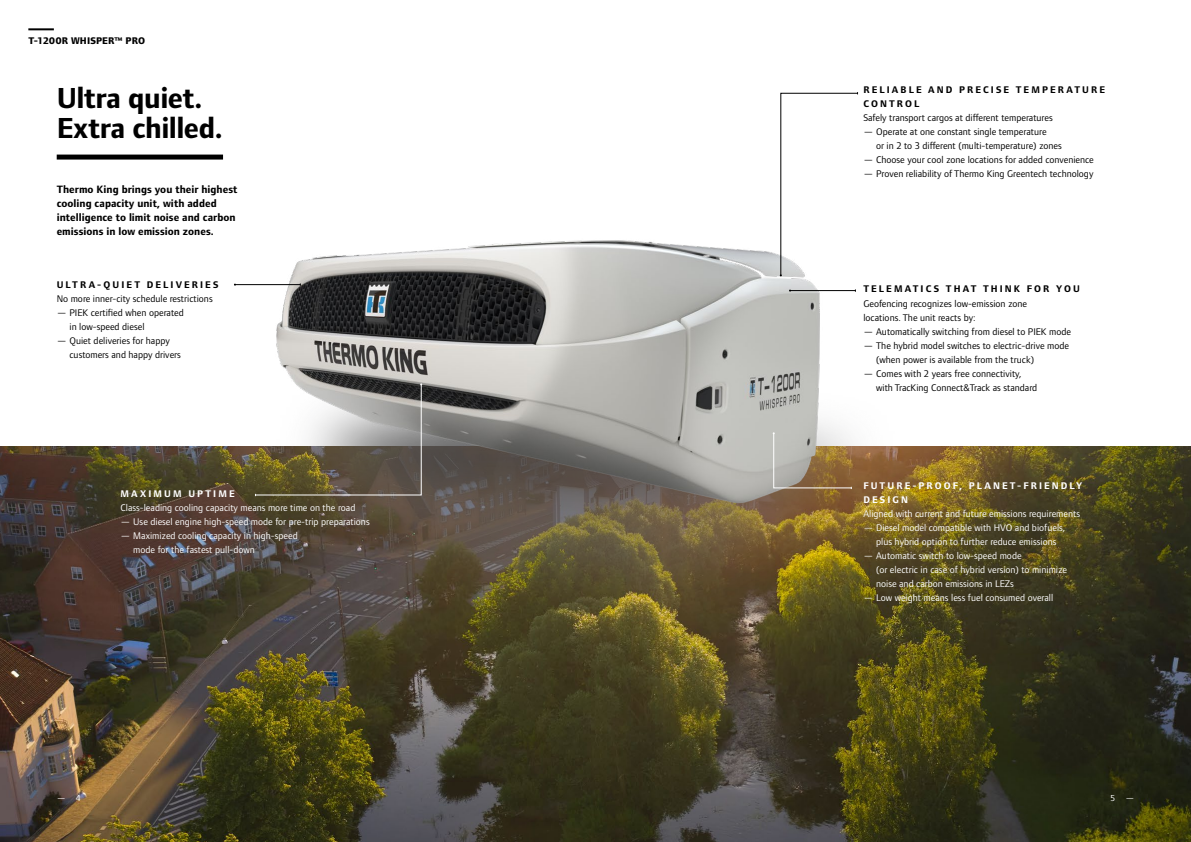
<style>
.page{position:relative;width:1191px;height:842px;background:#fff}
.page>*{position:absolute;margin:0;border:0;box-sizing:border-box;transform-origin:0 0}
.t1{font:700 30px/30px "Foundry Form Sans";letter-spacing:-.015em;color:#000}
.t2{font:700 11px/14px "Foundry Form Sans";letter-spacing:.005em;color:#000}
.t3{font:10px/14px "Foundry Form Sans";color:#000}
.t4{font:10px/14px "Foundry Form Sans";color:#fff}
.t5{font:700 10px/14px "Foundry Form Sans";letter-spacing:.21em;color:#000}
.t6{font:700 10px/14px "Foundry Form Sans";letter-spacing:.21em;color:#fff}
.t7{font:800 10px "Foundry Form Sans";letter-spacing:.005em;color:#000}
.t8{font:9px "Foundry Form Sans";color:#fff}
</style>
<div class="page">
<img style="left:0;top:446px;width:1191px;height:396px">
<img style="left:208px;top:92px;width:902px;height:546px">
<hr style="left:28px;top:28px;width:26px;height:2px;background:#000">
<div style="left:57px;top:155px;width:166px;height:5px;background:#000"></div>
<svg style="left:780px;top:92px;width:78px;height:184px"></svg>
<svg style="left:772px;top:432px;width:80px;height:57px;background:#ae9f88"></svg>
<hr style="left:790px;top:290px;width:65px;height:1px;background:#000">
<svg style="left:255px;top:383px;width:167px;height:113px"></svg>
<hr style="left:235px;top:284px;width:65px;height:1px;background:#000">
<p class="t7" style="left:28px;top:35px;width:118px">T-1200R WHISPER™ PRO</p>
<h1 class="t1" style="left:57px;top:83px;width:167px">Ultra quiet.<br>Extra chilled.</h1>
<p class="t2" style="left:57px;top:182px;width:182px">Thermo King brings you their highest cooling capacity unit, with added intelligence to limit noise and carbon emissions in low emission zones.</p>
<p class="t5" style="left:57px;top:277px;width:163px">ULTRA-QUIET DELIVERIES</p>
<p class="t3" style="left:57px;top:291px;width:157px">No more inner-city schedule restrictions</p>
<p class="t3" style="left:69px;top:305px;width:116px;text-indent:-13px">— PIEK certified when operated in low-speed diesel</p>
<p class="t3" style="left:69px;top:333px;width:113px;text-indent:-13px">— Quiet deliveries for happy customers and happy drivers</p>
<p class="t6" style="left:120px;top:487px;width:116px">MAXIMUM UPTIME</p>
<p class="t4" style="left:120px;top:501px;width:236px">Class-leading cooling capacity means more time on the road</p>
<p class="t4" style="left:120px;top:515px;width:251px">— Use diesel engine high-speed mode for pre-trip preparations</p>
<p class="t4" style="left:133px;top:529px;width:166px;text-indent:-13px">— Maximized cooling capacity in high-speed mode for the fastest pull-down</p>
<p class="t5" style="left:863px;top:82px;width:243px">RELIABLE AND PRECISE TEMPERATURE<br>CONTROL</p>
<p class="t3" style="left:863px;top:110px;width:191px">Safely transport cargos at different temperatures</p>
<p class="t3" style="left:876px;top:124px;width:187px;text-indent:-13px">— Operate at one constant single temperature<br>or in 2 to 3 different (multi-temperature) zones</p>
<p class="t3" style="left:863px;top:152px;width:232px">— Choose your cool zone locations for added convenience</p>
<p class="t3" style="left:863px;top:166px;width:231px">— Proven reliability of Thermo King Greentech technology</p>
<p class="t5" style="left:863px;top:282px;width:218px">TELEMATICS THAT THINK FOR YOU</p>
<p class="t3" style="left:863px;top:296px;width:165px">Geofencing recognizes low-emission zone locations. The unit reacts by:</p>
<p class="t3" style="left:863px;top:324px;width:209px">— Automatically switching from diesel to PIEK mode</p>
<p class="t3" style="left:876px;top:338px;width:194px;text-indent:-13px">— The hybrid model switches to electric-drive mode (when power is available from the truck)</p>
<p class="t3" style="left:876px;top:366px;width:163px;text-indent:-13px">— Comes with 2 years free connectivity, with TracKing Connect&amp;Track as standard</p>
<p class="t6" style="left:863px;top:479px;width:220px">FUTURE-PROOF, PLANET-FRIENDLY<br>DESIGN</p>
<p class="t4" style="left:863px;top:507px;width:218px">Aligned with current and future emissions requirements</p>
<p class="t4" style="left:863px;top:521px;width:203px;text-align:center">— Diesel model compatible with HVO and biofuels, plus hybrid option to further reduce emissions</p>
<p class="t4" style="left:876px;top:549px;width:192px;text-indent:-13px">— Automatic switch to low-speed mode<br>(or electric in case of hybrid version) to minimize noise and carbon emissions in LEZs</p>
<p class="t4" style="left:863px;top:591px;width:191px">— Low weight means less fuel consumed overall</p>
<p class="t8" style="left:57px;top:792px;width:25px">— 4</p>
<p class="t8" style="left:1110px;top:792px;width:25px">5 —</p>
</div>
